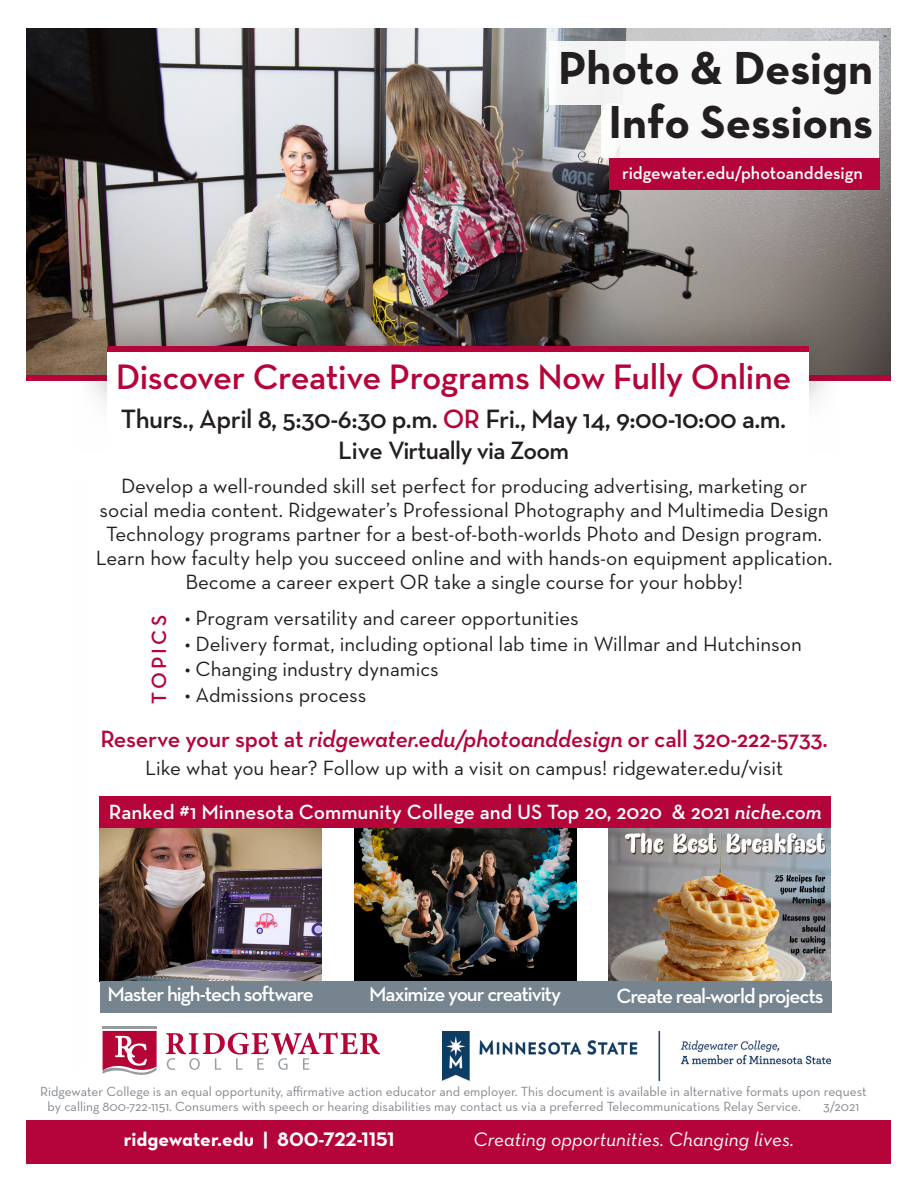
<style>
.page{position:relative;width:918px;height:1188px;background:#fff}
.page>*{position:absolute;margin:0;border:0;box-sizing:border-box;transform-origin:0 0}
.t1{font:47.1px "Neutra Text Bold Alt";color:#231f20}
.t2{font:600 36px "Neutra Text";letter-spacing:-.015em;color:#b50439}
.t3{font:600 27px "Neutra Text";letter-spacing:-.02em;color:#231f20}
.t4{font:600 25.5px "Neutra Text";letter-spacing:-.03em;color:#231f20}
.t5{font:600 24px "Neutra Text";letter-spacing:-.01em;color:#b50439}
.t6{font:21px/24px "Neutra Text";color:#231f20;text-align:center}
.t7{font:600 21px "Neutra Text";letter-spacing:-.05em;color:#fff}
.t8{font:600 21px "Neutra Text";color:#fff}
.t9{font:600 21px "Neutra Text";letter-spacing:.15em;color:#b50439}
.t10{font:italic 19.95px "Neutra Text";color:#fff}
.t11{font:19.95px "Neutra Text Bold Alt";color:#fff}
.t12{font:600 18px "Neutra Text";color:#fff}
.t13{font:13.5px "Neutra Text";color:#82878e}
.s1{color:#b50536}
.s2{font-style:italic}
</style>
<div class="page">
<img style="left:27px;top:28px;width:864px;height:347px">
<div style="left:550px;top:41px;width:329px;height:64px;background:#fff"></div>
<div style="left:602px;top:98px;width:277px;height:60px;background:#f9f8f8"></div>
<div style="left:27px;top:375px;width:864px;height:6px;background:#b50439"></div>
<div style="left:74px;top:303px;width:768px;height:817px;background:#231f20;opacity:.27"></div>
<div style="left:107px;top:351px;width:702px;height:750px;background:#fff"></div>
<div style="left:107px;top:346px;width:702px;height:6px;background:#b50439"></div>
<div style="left:777px;top:385px;width:70px;height:93px;background:#fff"></div>
<div style="left:70px;top:385px;width:70px;height:93px;background:#fff"></div>
<div style="left:81px;top:478px;width:766px;height:647px;background:#fff"></div>
<img style="left:609px;top:828px;width:222px;height:153px">
<img style="left:354px;top:828px;width:222px;height:153px">
<img style="left:442px;top:1032px;width:389px;height:48px">
<img style="left:100px;top:828px;width:222px;height:153px">
<hr style="left:103px;top:1027px;width:54px;height:2px;background:#959ca1">
<svg style="left:103px;top:1031px;width:54px;height:44px"></svg>
<svg style="left:166px;top:1032px;width:214px;height:38px"></svg>
<div style="left:27px;top:1121px;width:864px;height:43px;background:#b50439"></div>
<div style="left:100px;top:796px;width:731px;height:32px;background:#b50439"></div>
<div style="left:100px;top:981px;width:731px;height:32px;background:#76848f"></div>
<div style="left:609px;top:158px;width:270px;height:31px;background:#b50439"></div>
<p class="t1" style="left:558px;top:39px;width:316px">Photo &amp; Design</p>
<p class="t1" style="left:609px;top:93px;width:266px">Info Sessions</p>
<p class="t12" style="left:622px;top:162px;width:242px">ridgewater.edu/photoanddesign</p>
<p class="t2" style="left:116px;top:355px;width:677px">Discover Creative Programs Now Fully Online</p>
<p class="t3" style="left:121px;top:402px;width:667px">Thurs., April 8, 5:30-6:30 p.m. <span class="s1">OR</span> Fri., May 14, 9:00-10:00 a.m.</p>
<p class="t4" style="left:338px;top:435px;width:233px">Live Virtually via Zoom</p>
<p class="t6" style="left:96px;top:474px;width:738px">Develop a well-rounded skill set perfect for producing advertising, marketing or social media content. Ridgewater’s Professional Photography and Multimedia Design Technology programs partner for a best-of-both-worlds Photo and Design program.<br>Learn how faculty help you succeed online and with hands-on equipment application.<br>Become a career expert OR take a single course for your hobby!</p>
<p class="t6" style="left:185px;top:606px;width:396px">• Program versatility and career opportunities</p>
<p class="t6" style="left:185px;top:631px;width:619px">• Delivery format, including optional lab time in Willmar and Hutchinson</p>
<p class="t6" style="left:185px;top:657px;width:256px">• Changing industry dynamics</p>
<p class="t6" style="left:185px;top:682px;width:183px">• Admissions process</p>
<p class="t5" style="left:100px;top:724px;width:729px">Reserve your spot at <span class="s2">ridgewater.edu/photoanddesign</span> or call 320-222-5733.</p>
<p class="t6" style="left:145px;top:756px;width:639px">Like what you hear? Follow up with a visit on campus! ridgewater.edu/visit</p>
<p class="t9" style="left:146px;top:704px;width:90px;rotate:-90deg">TOPICS</p>
<p class="t8" style="left:109px;top:799px;width:714px">Ranked #1 Minnesota Community College and US Top 20, 2020 &amp; 2021 <span class="s2">niche.com</span></p>
<p class="t7" style="left:107px;top:981px;width:208px">Master high-tech software</p>
<p class="t7" style="left:369px;top:981px;width:193px">Maximize your creativity</p>
<p class="t7" style="left:616px;top:983px;width:209px">Create real-world projects</p>
<p class="t13" style="left:40px;top:1084px;width:828px">Ridgewater College is an equal opportunity, affirmative action educator and employer. This document is available in alternative formats upon request</p>
<p class="t13" style="left:48px;top:1099px;width:755px">by calling 800-722-1151. Consumers with speech or hearing disabilities may contact us via a preferred Telecommunications Relay Service.</p>
<p class="t13" style="left:823px;top:1099px;width:38px">3/2021</p>
<p class="t11" style="left:124px;top:1127px;width:272px">ridgewater.edu | 800-722-1151</p>
<p class="t10" style="left:474px;top:1128px;width:322px">Creating opportunities. Changing lives.</p>
</div>
